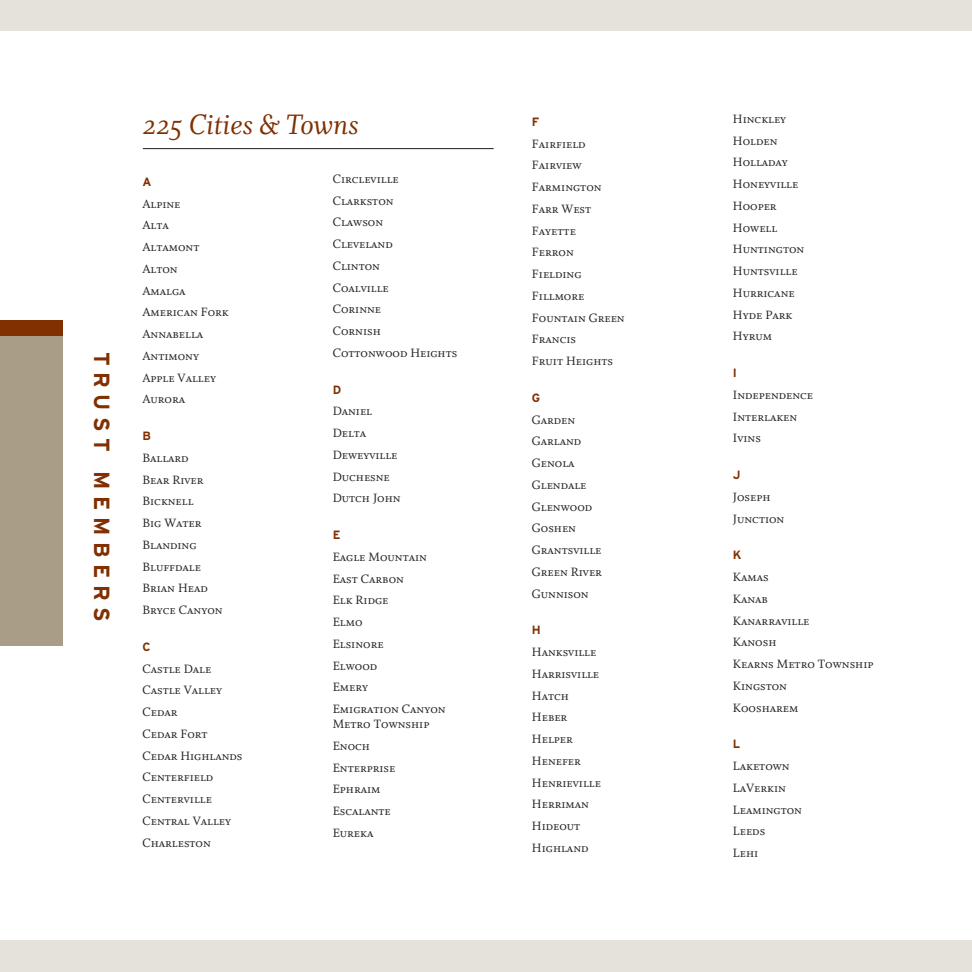
<style>
.page{position:relative;width:972px;height:972px;background:#fff}
.page>*{position:absolute;margin:0;border:0;box-sizing:border-box;transform-origin:0 0}
.t1{font:31.5px "Whitman Italic Os F";color:#803001}
.t2{font:700 21.9px "Interstate";letter-spacing:.3em;color:#803001}
.t3{font:13.5px/21.8px "Whitman Small Caps Os F";color:#231f20}
.t4{font:700 12px "Interstate";color:#803001}
</style>
<div class="page">
<div style="left:0;top:320px;width:63px;height:326px;background:#aa9d88"></div>
<div style="left:0;top:320px;width:63px;height:16px;background:#803001"></div>
<hr style="left:143px;top:148px;width:351px;height:1px;background:#231f20">
<div style="left:0;top:0;width:972px;height:30px;background:#e5e1db"></div>
<div style="left:0;top:941px;width:972px;height:31px;background:#e5e1db"></div>
<h2 class="t2" style="left:114px;top:352px;width:271px;rotate:90deg">TRUST MEMBERS</h2>
<h1 class="t1" style="left:143px;top:107px;width:217px">225 Cities &amp; Towns</h1>
<p class="t4" style="left:142px;top:175px;width:10px">A</p>
<p class="t3" style="left:142px;top:193px;width:88px">Alpine<br>Alta<br>Altamont<br>Alton<br>Amalga<br>American Fork<br>Annabella<br>Antimony<br>Apple Valley<br>Aurora</p>
<p class="t4" style="left:142px;top:429px;width:10px">B</p>
<p class="t3" style="left:142px;top:447px;width:82px">Ballard<br>Bear River<br>Bicknell<br>Big Water<br>Blanding<br>Bluffdale<br>Brian Head<br>Bryce Canyon</p>
<p class="t4" style="left:142px;top:640px;width:10px">C</p>
<p class="t3" style="left:142px;top:658px;width:102px">Castle Dale<br>Castle Valley<br>Cedar<br>Cedar Fort<br>Cedar Highlands<br>Centerfield<br>Centerville<br>Central Valley<br>Charleston</p>
<p class="t3" style="left:333px;top:168px;width:126px">Circleville<br>Clarkston<br>Clawson<br>Cleveland<br>Clinton<br>Coalville<br>Corinne<br>Cornish<br>Cottonwood Heights</p>
<p class="t4" style="left:333px;top:383px;width:10px">D</p>
<p class="t3" style="left:333px;top:401px;width:69px">Daniel<br>Delta<br>Deweyville<br>Duchesne<br>Dutch John</p>
<p class="t4" style="left:333px;top:528px;width:9px">E</p>
<p class="t3" style="left:333px;top:546px;width:115px">Eagle Mountain<br>East Carbon<br>Elk Ridge<br>Elmo<br>Elsinore<br>Elwood<br>Emery<br>Emigration Canyon</p>
<p class="t3" style="left:333px;top:713px;width:98px">Metro Township<br>Enoch<br>Enterprise<br>Ephraim<br>Escalante<br>Eureka</p>
<p class="t4" style="left:532px;top:115px;width:9px">F</p>
<p class="t3" style="left:532px;top:133px;width:94px">Fairfield<br>Fairview<br>Farmington<br>Farr West<br>Fayette<br>Ferron<br>Fielding<br>Fillmore<br>Fountain Green<br>Francis<br>Fruit Heights</p>
<p class="t4" style="left:532px;top:391px;width:10px">G</p>
<p class="t3" style="left:532px;top:409px;width:72px">Garden<br>Garland<br>Genola<br>Glendale<br>Glenwood<br>Goshen<br>Grantsville<br>Green River<br>Gunnison</p>
<p class="t4" style="left:532px;top:623px;width:10px">H</p>
<p class="t3" style="left:532px;top:641px;width:70px">Hanksville<br>Harrisville<br>Hatch<br>Heber<br>Helper<br>Henefer<br>Henrieville<br>Herriman<br>Hideout<br>Highland</p>
<p class="t3" style="left:733px;top:108px;width:73px">Hinckley<br>Holden<br>Holladay<br>Honeyville<br>Hooper<br>Howell<br>Huntington<br>Huntsville<br>Hurricane<br>Hyde Park<br>Hyrum</p>
<p class="t4" style="left:733px;top:366px;width:6px">I</p>
<p class="t3" style="left:733px;top:384px;width:82px">Independence<br>Interlaken<br>Ivins</p>
<p class="t4" style="left:733px;top:468px;width:9px">J</p>
<p class="t3" style="left:733px;top:486px;width:53px">Joseph<br>Junction</p>
<p class="t4" style="left:733px;top:548px;width:10px">K</p>
<p class="t3" style="left:733px;top:566px;width:142px">Kamas<br>Kanab<br>Kanarraville<br>Kanosh<br>Kearns Metro Township<br>Kingston<br>Koosharem</p>
<p class="t4" style="left:733px;top:737px;width:9px">L</p>
<p class="t3" style="left:733px;top:755px;width:71px">Laketown<br>LaVerkin<br>Leamington<br>Leeds<br>Lehi</p>
</div>
